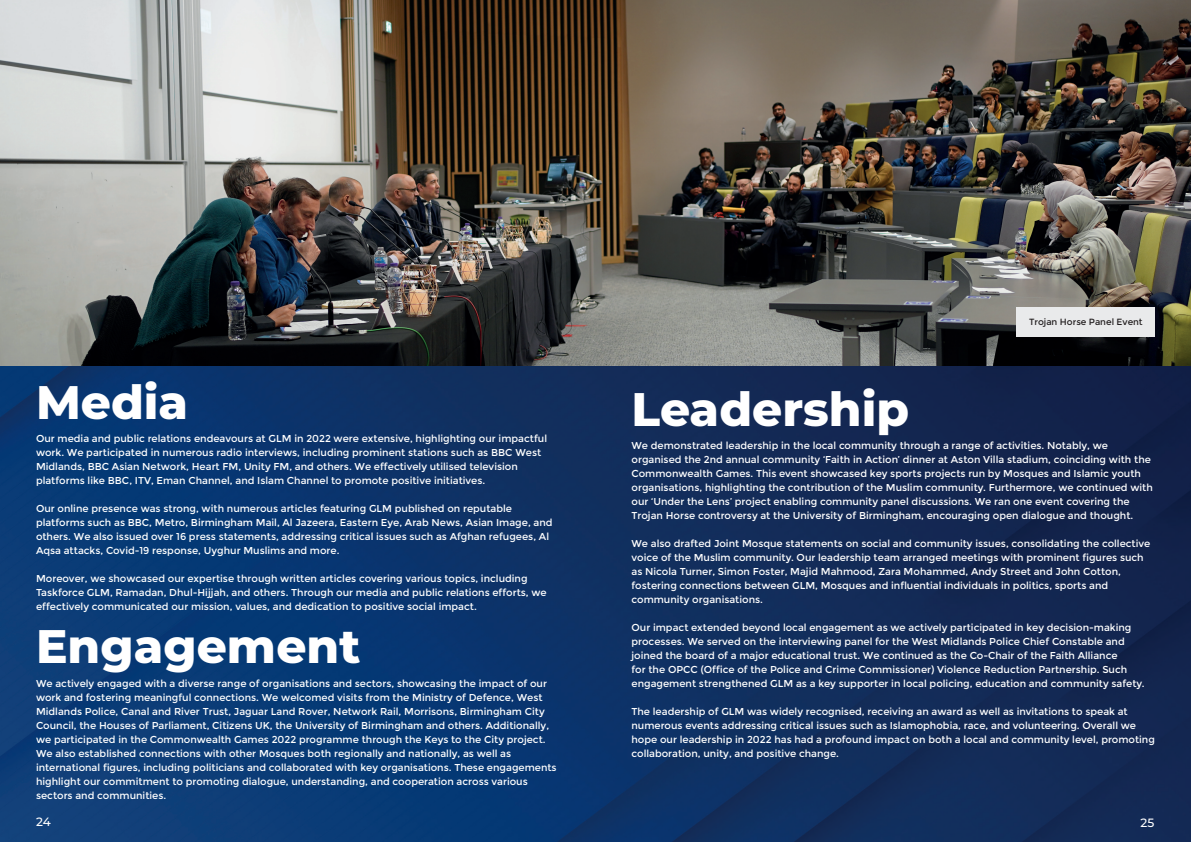
<style>
.page{position:relative;width:1191px;height:842px;background:#fff}
.page>*{position:absolute;margin:0;border:0;box-sizing:border-box;transform-origin:0 0}
.t1{font:800 47px "Montserrat";color:#fff}
.t2{font:500 12px "Montserrat";color:#fff}
.t3{font:10px/14px "Montserrat";color:#fff}
.t4{font:9px "Montserrat";color:#231f20}
</style>
<div class="page">
<img style="left:0;top:365px;width:1191px;height:477px">
<img style="left:0;top:0;width:1191px;height:365px">
<div style="left:1017px;top:307px;width:138px;height:30px;background:#e9eaeb"></div>
<h1 class="t1" style="left:36px;top:371px;width:154px">Media</h1>
<p class="t3" style="left:36px;top:431px;width:512px">Our media and public relations endeavours at GLM in 2022 were extensive, highlighting our impactful work. We participated in numerous radio interviews, including prominent stations such as BBC West Midlands, BBC Asian Network, Heart FM, Unity FM, and others. We effectively utilised television platforms like BBC, ITV, Eman Channel, and Islam Channel to promote positive initiatives.</p>
<p class="t3" style="left:36px;top:501px;width:518px">Our online presence was strong, with numerous articles featuring GLM published on reputable platforms such as BBC, Metro, Birmingham Mail, Al Jazeera, Eastern Eye, Arab News, Asian Image, and others. We also issued over 16 press statements, addressing critical issues such as Afghan refugees, Al Aqsa attacks, Covid-19 response, Uyghur Muslims and more.</p>
<p class="t3" style="left:36px;top:571px;width:512px">Moreover, we showcased our expertise through written articles covering various topics, including<br>Taskforce GLM, Ramadan, Dhul-Hijjah, and others. Through our media and public relations efforts, we effectively communicated our mission, values, and dedication to positive social impact.</p>
<h1 class="t1" style="left:36px;top:615px;width:326px">Engagement</h1>
<p class="t3" style="left:36px;top:676px;width:522px">We actively engaged with a diverse range of organisations and sectors, showcasing the impact of our work and fostering meaningful connections. We welcomed visits from the Ministry of Defence, West Midlands Police, Canal and River Trust, Jaguar Land Rover, Network Rail, Morrisons, Birmingham City Council, the Houses of Parliament, Citizens UK, the University of Birmingham and others. Additionally, we participated in the Commonwealth Games 2022 programme through the Keys to the City project.<br>We also established connections with other Mosques both regionally and nationally, as well as international figures, including politicians and collaborated with key organisations. These engagements highlight our commitment to promoting dialogue, understanding, and cooperation across various sectors and communities.</p>
<p class="t2" style="left:36px;top:814px;width:16px">24</p>
<h1 class="t1" style="left:631px;top:378px;width:279px">Leadership</h1>
<p class="t4" style="left:1029px;top:316px;width:115px">Trojan Horse Panel Event</p>
<p class="t3" style="left:631px;top:438px;width:523px">We demonstrated leadership in the local community through a range of activities. Notably, we organised the 2nd annual community ‘Faith in Action’ dinner at Aston Villa stadium, coinciding with the Commonwealth Games. This event showcased key sports projects run by Mosques and Islamic youth organisations, highlighting the contribution of the Muslim community. Furthermore, we continued with our ‘Under the Lens’ project enabling community panel discussions. We ran one event covering the Trojan Horse controversy at the University of Birmingham, encouraging open dialogue and thought.</p>
<p class="t3" style="left:631px;top:536px;width:520px">We also drafted Joint Mosque statements on social and community issues, consolidating the collective voice of the Muslim community. Our leadership team arranged meetings with prominent figures such as Nicola Turner, Simon Foster, Majid Mahmood, Zara Mohammed, Andy Street and John Cotton, fostering connections between GLM, Mosques and influential individuals in politics, sports and community organisations.</p>
<p class="t3" style="left:631px;top:620px;width:515px">Our impact extended beyond local engagement as we actively participated in key decision-making processes. We served on the interviewing panel for the West Midlands Police Chief Constable and joined the board of a major educational trust. We continued as the Co-Chair of the Faith Alliance<br>for the OPCC (Office of the Police and Crime Commissioner) Violence Reduction Partnership. Such engagement strengthened GLM as a key supporter in local policing, education and community safety.</p>
<p class="t3" style="left:631px;top:704px;width:525px">The leadership of GLM was widely recognised, receiving an award as well as invitations to speak at numerous events addressing critical issues such as Islamophobia, race, and volunteering. Overall we hope our leadership in 2022 has had a profound impact on both a local and community level, promoting collaboration, unity, and positive change.</p>
<p class="t2" style="left:1140px;top:814px;width:15px">25</p>
</div>
